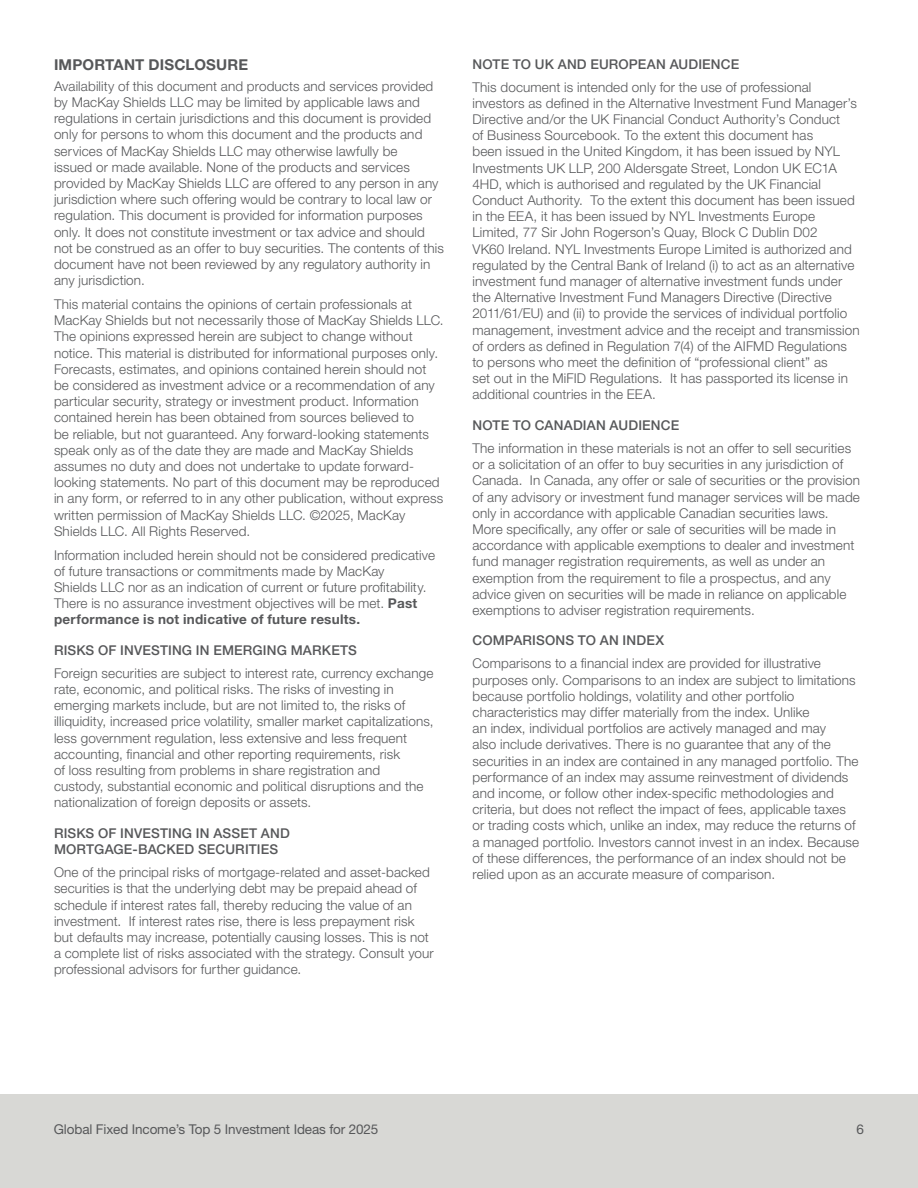
<style>
.page{position:relative;width:918px;height:1188px;background:#fff}
.page>*{position:absolute;margin:0;border:0;box-sizing:border-box;transform-origin:0 0}
.SOURCE_55_8_9_K{font:700 15px "Helvetica Neue LT Std";letter-spacing:.01em;color:#57585a}
.Disclosures_9_10_80K{font:300 13.5px/16.2px "Helvetica Neue LT Std";letter-spacing:.01em;color:#57585a}
.Disclosures_9_10_80K-2{font:500 13.5px/16.2px "Helvetica Neue LT Std";letter-spacing:.01em;color:#57585a}
.t1{font:13.5px "Helvetica Neue LT Std";letter-spacing:-.01em;color:#57585a}
.s1{font-weight:700}
</style>
<div class="page">
<div style="left:0;top:1094px;width:918px;height:94px;background:#d8d8d5"></div>
<p class="SOURCE_55_8_9_K" style="left:54px;top:55px;width:196px">IMPORTANT DISCLOSURE</p>
<p class="Disclosures_9_10_80K" style="left:54px;top:78px;width:391px">Availability of this document and products and services provided by MacKay Shields LLC may be limited by applicable laws and regulations in certain jurisdictions and this document is provided only for persons to whom this document and the products and services of MacKay Shields LLC may otherwise lawfully be<br>issued or made available. None of the products and services provided by MacKay Shields LLC are offered to any person in any jurisdiction where such offering would be contrary to local law or regulation. This document is provided for information purposes only. It does not constitute investment or tax advice and should not be construed as an offer to buy securities. The contents of this document have not been reviewed by any regulatory authority in any jurisdiction.</p>
<p class="Disclosures_9_10_80K" style="left:54px;top:296px;width:391px">This material contains the opinions of certain professionals at MacKay Shields but not necessarily those of MacKay Shields LLC.<br>The opinions expressed herein are subject to change without notice. This material is distributed for informational purposes only.<br>Forecasts, estimates, and opinions contained herein should not be considered as investment advice or a recommendation of any particular security, strategy or investment product. Information contained herein has been obtained from sources believed to<br>be reliable, but not guaranteed. Any forward-looking statements speak only as of the date they are made and MacKay Shields assumes no duty and does not undertake to update forward&shy;looking statements. No part of this document may be reproduced in any form, or referred to in any other publication, without express written permission of MacKay Shields LLC. ©2025, MacKay Shields LLC. All Rights Reserved.</p>
<p class="Disclosures_9_10_80K" style="left:54px;top:546px;width:383px">Information included herein should not be considered predicative of future transactions or commitments made by MacKay<br>Shields LLC nor as an indication of current or future profitability.<br>There is no assurance investment objectives will be met. <span class="s1">Past performance is not indicative of future results.</span></p>
<p class="Disclosures_9_10_80K-2" style="left:54px;top:642px;width:305px">RISKS OF INVESTING IN EMERGING MARKETS</p>
<p class="Disclosures_9_10_80K" style="left:54px;top:665px;width:381px">Foreign securities are subject to interest rate, currency exchange rate, economic, and political risks. The risks of investing in emerging markets include, but are not limited to, the risks of illiquidity, increased price volatility, smaller market capitalizations, less government regulation, less extensive and less frequent accounting, financial and other reporting requirements, risk<br>of loss resulting from problems in share registration and<br>custody, substantial economic and political disruptions and the nationalization of foreign deposits or assets.</p>
<p class="Disclosures_9_10_80K-2" style="left:54px;top:825px;width:237px">RISKS OF INVESTING IN ASSET AND<br>MORTGAGE-BACKED SECURITIES</p>
<p class="Disclosures_9_10_80K" style="left:54px;top:864px;width:381px">One of the principal risks of mortgage-related and asset-backed securities is that the underlying debt may be prepaid ahead of schedule if interest rates fall, thereby reducing the value of an investment. If interest rates rise, there is less prepayment risk but defaults may increase, potentially causing losses. This is not a complete list of risks associated with the strategy. Consult your professional advisors for further guidance.</p>
<p class="Disclosures_9_10_80K-2" style="left:472px;top:56px;width:268px">NOTE TO UK AND EUROPEAN AUDIENCE</p>
<p class="Disclosures_9_10_80K" style="left:472px;top:79px;width:389px">This document is intended only for the use of professional investors as defined in the Alternative Investment Fund Manager’s Directive and/or the UK Financial Conduct Authority’s Conduct<br>of Business Sourcebook. To the extent this document has<br>been issued in the United Kingdom, it has been issued by NYL Investments UK LLP, 200 Aldersgate Street, London UK EC1A 4HD, which is authorised and regulated by the UK Financial Conduct Authority. To the extent this document has been issued in the EEA, it has been issued by NYL Investments Europe Limited, 77 Sir John Rogerson’s Quay, Block C Dublin D02<br>VK60 Ireland. NYL Investments Europe Limited is authorized and regulated by the Central Bank of Ireland (i) to act as an alternative investment fund manager of alternative investment funds under the Alternative Investment Fund Managers Directive (Directive 2011/61/EU) and (ii) to provide the services of individual portfolio management, investment advice and the receipt and transmission of orders as defined in Regulation 7(4) of the AIFMD Regulations to persons who meet the definition of “professional client” as<br>set out in the MiFID Regulations. It has passported its license in additional countries in the EEA.</p>
<p class="Disclosures_9_10_80K-2" style="left:472px;top:417px;width:208px">NOTE TO CANADIAN AUDIENCE</p>
<p class="Disclosures_9_10_80K" style="left:472px;top:440px;width:389px">The information in these materials is not an offer to sell securities or a solicitation of an offer to buy securities in any jurisdiction of Canada. In Canada, any offer or sale of securities or the provision of any advisory or investment fund manager services will be made only in accordance with applicable Canadian securities laws.<br>More specifically, any offer or sale of securities will be made in accordance with applicable exemptions to dealer and investment fund manager registration requirements, as well as under an exemption from the requirement to file a prospectus, and any advice given on securities will be made in reliance on applicable exemptions to adviser registration requirements.</p>
<p class="Disclosures_9_10_80K-2" style="left:472px;top:632px;width:193px">COMPARISONS TO AN INDEX</p>
<p class="Disclosures_9_10_80K" style="left:472px;top:655px;width:388px">Comparisons to a financial index are provided for illustrative purposes only. Comparisons to an index are subject to limitations because portfolio holdings, volatility and other portfolio characteristics may differ materially from the index. Unlike<br>an index, individual portfolios are actively managed and may<br>also include derivatives. There is no guarantee that any of the securities in an index are contained in any managed portfolio. The performance of an index may assume reinvestment of dividends and income, or follow other index-specific methodologies and criteria, but does not reflect the impact of fees, applicable taxes or trading costs which, unlike an index, may reduce the returns of a managed portfolio. Investors cannot invest in an index. Because of these differences, the performance of an index should not be relied upon as an accurate measure of comparison.</p>
<p class="t1" style="left:54px;top:1122px;width:326px">Global Fixed Income’s Top 5 Investment Ideas for 2025</p>
<p class="t1" style="left:857px;top:1122px;width:9px">6</p>
</div>
